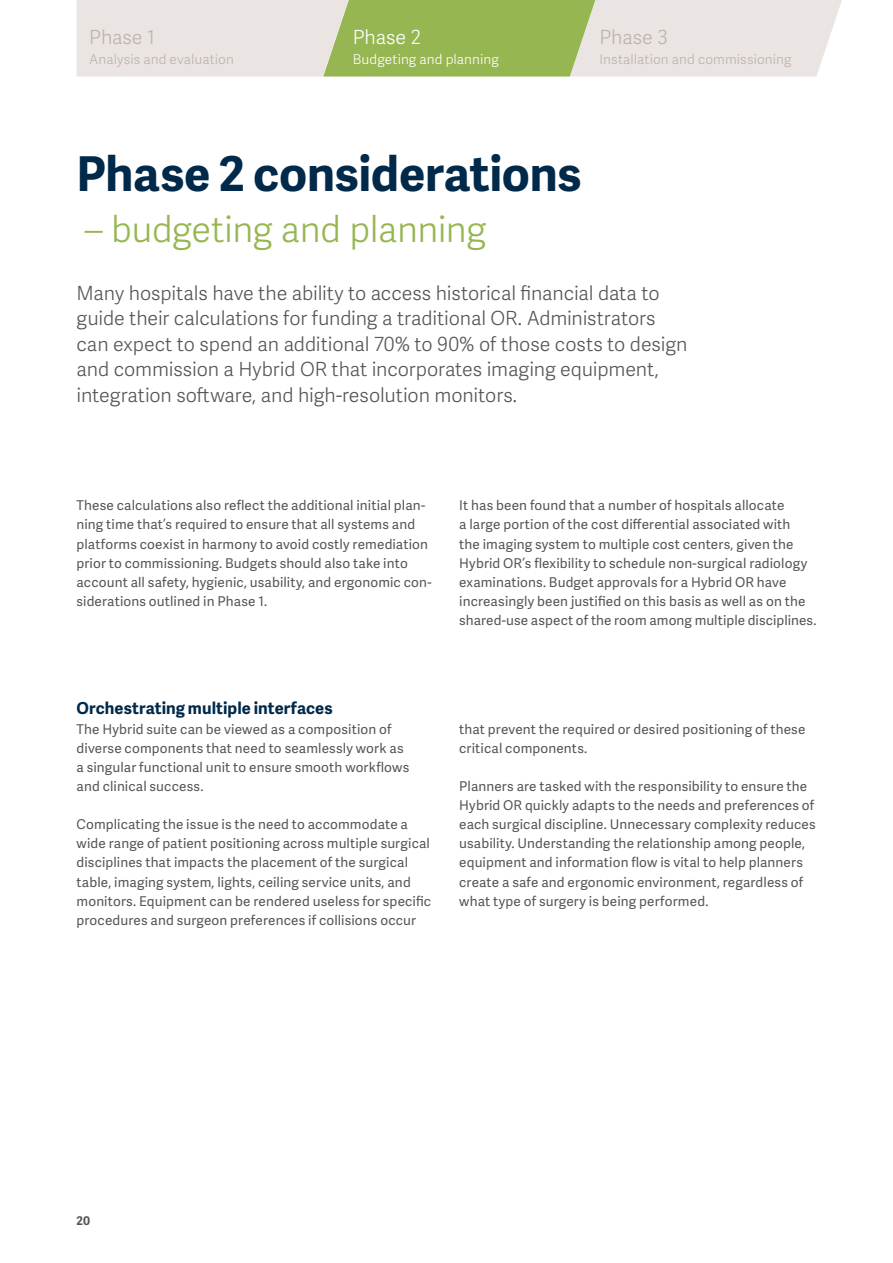
<style>
.page{position:relative;width:893px;height:1263px;background:#fff}
.page>*{position:absolute;margin:0;border:0;box-sizing:border-box;transform-origin:0 0}
.t1{font:700 48px "Adelle Sans";letter-spacing:-.005em;color:#00294a}
.t2{font:300 36px "Adelle Sans";letter-spacing:-.01em;color:#96b652}
.t3{font:300 19.5px/25.5px "Adelle Sans";letter-spacing:-.005em;color:#555754}
.t4{font:300 19.5px "Adelle Sans";letter-spacing:-.005em;color:#bfb2aa}
.t5{font:300 19.5px "Adelle Sans";letter-spacing:-.005em;color:#fff}
.t6{font:700 16.5px "Adelle Sans";letter-spacing:.005em;color:#00294a}
.t7{font:13.5px/19.2px "Adelle Sans";letter-spacing:.01em;color:#555754}
.t8{font:300 13.5px "Adelle Sans";letter-spacing:.01em;color:#bfb2aa}
.t9{font:300 13.5px "Adelle Sans";letter-spacing:.01em;color:#fff}
.t10{font:700 12px "Adelle Sans";color:#555754}
</style>
<div class="page">
<svg style="left:77px;top:0;width:765px;height:77px;background:#cfd6b5"></svg>
<h3 class="t4" style="left:89px;top:24px;width:67px">Phase 1</h3>
<p class="t8" style="left:89px;top:49px;width:146px">Analysis and evaluation</p>
<h3 class="t5" style="left:353px;top:24px;width:69px">Phase 2</h3>
<p class="t9" style="left:353px;top:49px;width:147px">Budgeting and planning</p>
<h3 class="t4" style="left:600px;top:24px;width:70px">Phase 3</h3>
<p class="t8" style="left:600px;top:49px;width:193px">Installation and commissioning</p>
<h1 class="t1" style="left:77px;top:139px;width:506px">Phase 2 considerations</h1>
<h2 class="t2" style="left:85px;top:204px;width:403px">– budgeting and planning</h2>
<p class="t3" style="left:77px;top:279px;width:613px">Many hospitals have the ability to access historical financial data to guide their calculations for funding a traditional OR. Administrators can expect to spend an additional 70% to 90% of those costs to design and commission a Hybrid OR that incorporates imaging equipment, integration software, and high-resolution monitors.</p>
<p class="t7" style="left:77px;top:495px;width:357px">These calculations also reflect the additional initial plan&shy;ning time that’s required to ensure that all systems and platforms coexist in harmony to avoid costly remediation prior to commissioning. Budgets should also take into account all safety, hygienic, usability, and ergonomic con&shy;siderations outlined in Phase 1.</p>
<p class="t7" style="left:459px;top:495px;width:359px">It has been found that a number of hospitals allocate<br>a large portion of the cost differential associated with<br>the imaging system to multiple cost centers, given the Hybrid OR’s flexibility to schedule non-surgical radiology examinations. Budget approvals for a Hybrid OR have increasingly been justified on this basis as well as on the shared-use aspect of the room among multiple disciplines.</p>
<p class="t6" style="left:77px;top:696px;width:258px">Orchestrating multiple interfaces</p>
<p class="t7" style="left:77px;top:719px;width:334px">The Hybrid suite can be viewed as a composition of diverse components that need to seamlessly work as a singular functional unit to ensure smooth workflows and clinical success.</p>
<p class="t7" style="left:77px;top:814px;width:356px">Complicating the issue is the need to accommodate a wide range of patient positioning across multiple surgical disciplines that impacts the placement of the surgical table, imaging system, lights, ceiling service units, and monitors. Equipment can be rendered useless for specific procedures and surgeon preferences if collisions occur</p>
<p class="t7" style="left:459px;top:719px;width:348px">that prevent the required or desired positioning of these critical components.</p>
<p class="t7" style="left:459px;top:776px;width:358px">Planners are tasked with the responsibility to ensure the Hybrid OR quickly adapts to the needs and preferences of each surgical discipline. Unnecessary complexity reduces usability. Understanding the relationship among people, equipment and information flow is vital to help planners create a safe and ergonomic environment, regardless of what type of surgery is being performed.</p>
<p class="t10" style="left:77px;top:1211px;width:15px">20</p>
</div>
